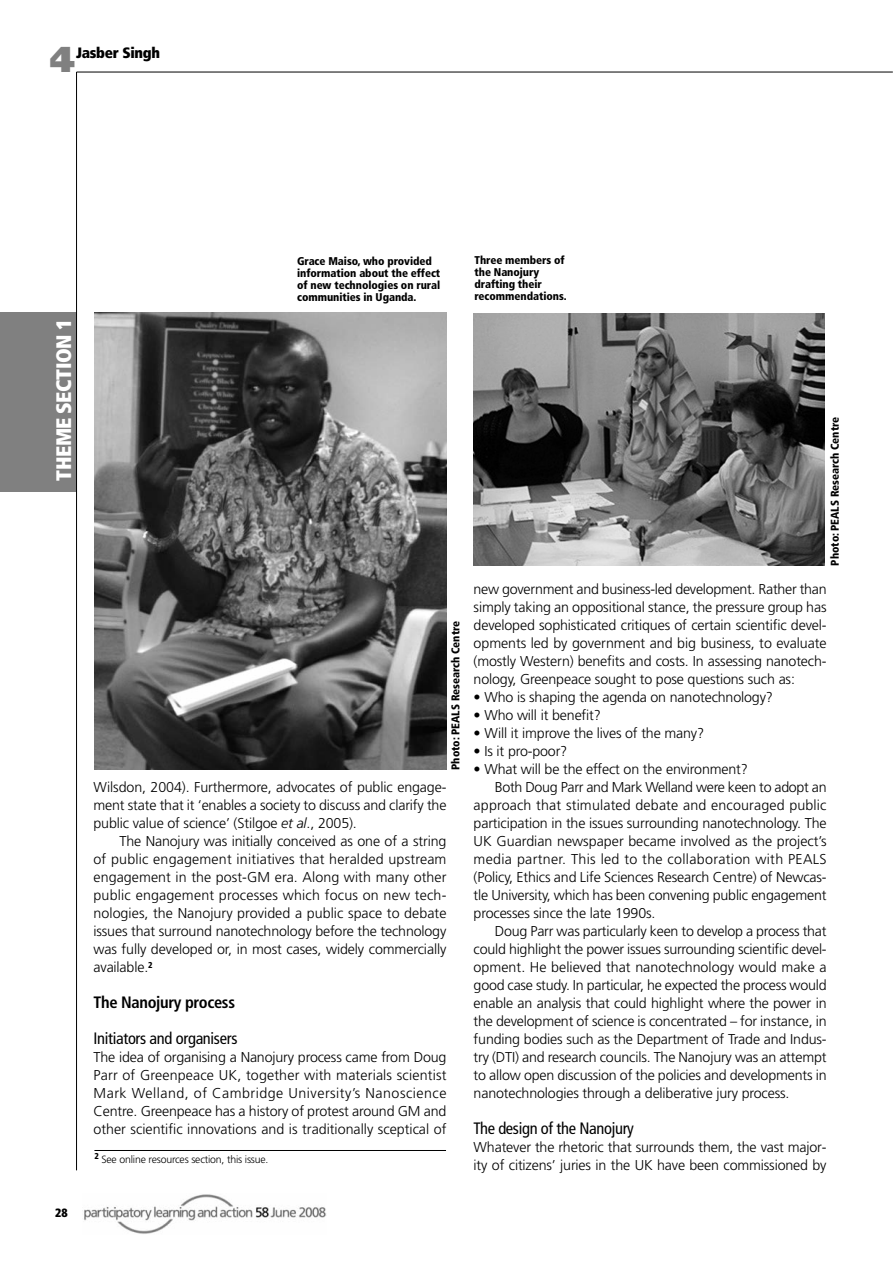
<style>
.page{position:relative;width:893px;height:1263px;background:#fff}
.page>*{position:absolute;margin:0;border:0;box-sizing:border-box;transform-origin:0 0}
.t1{font:900 36px "Frutiger";color:#808080}
.t2{font:900 condensed 21px "Frutiger";letter-spacing:-.02em;color:#fff}
.t3{font:condensed 16.5px "Frutiger";letter-spacing:-.02em;color:#000}
.t4{font:700 condensed 16.5px "Frutiger";letter-spacing:-.02em;color:#000}
.t5{font:900 condensed 15px "Frutiger";letter-spacing:-.02em;color:#000}
.t6{font:300 14.25px/18px "Frutiger";letter-spacing:-.01em;color:#000;text-align:justify}
.t7{font:300 14.25px "Frutiger";letter-spacing:.01em;color:#000}
.t8{font:300 14.25px "Frutiger";letter-spacing:.02em;color:#000}
.t9{font:900 condensed 12px "Frutiger";color:#000}
.t10{font:900 condensed 11.25px/12px "Frutiger";letter-spacing:-.005em;color:#000}
.t11{font:300 10.5px "Frutiger";letter-spacing:-.015em;color:#000}
.s1{font-style:italic}
</style>
<div class="page">
<div style="left:0;top:313px;width:76px;height:179px;background:#808080"></div>
<hr style="left:77px;top:72px;width:816px;height:1px;background:#000">
<hr style="left:76px;top:72px;width:1px;height:1098px;background:#000">
<img style="left:84px;top:1194px;width:243px;height:40px">
<hr style="left:94px;top:1150px;width:352px;height:1px;background:#000">
<img style="left:95px;top:313px;width:352px;height:456px">
<img style="left:473px;top:314px;width:352px;height:252px">
<h1 class="t1" style="left:50px;top:45px;width:27px">4</h1>
<p class="t5" style="left:76px;top:47px;width:85px">Jasber Singh</p>
<h2 class="t2" style="left:55px;top:481px;width:163px;rotate:-90deg">THEME SECTION 1</h2>
<p class="t10" style="left:297px;top:256px;width:145px">Grace Maiso, who provided information about the effect of new technologies on rural communities in Uganda.</p>
<p class="t10" style="left:474px;top:255px;width:94px">Three members of the Nanojury drafting their recommendations.</p>
<p class="t10" style="left:830px;top:566px;width:150px;rotate:-90deg">Photo: PEALS Research Centre</p>
<p class="t9" style="left:55px;top:1208px;width:14px">28</p>
<p class="t10" style="left:450px;top:770px;width:150px;rotate:-90deg">Photo: PEALS Research Centre</p>
<p class="t6" style="left:94px;top:779px;width:354px">Wilsdon, 2004). Furthermore, advocates of public engage&shy;ment state that it ‘enables a society to discuss and clarify the public value of science’ (Stilgoe <span class="s1">et al</span>., 2005).</p>
<p class="t6" style="left:94px;top:833px;width:354px;text-indent:26px">The Nanojury was initially conceived as one of a string of public engagement initiatives that heralded upstream engagement in the post-GM era. Along with many other public engagement processes which focus on new tech&shy;nologies, the Nanojury provided a public space to debate issues that surround nanotechnology before the technology was fully developed or, in most cases, widely commercially available.<sup>2</sup></p>
<p class="t4" style="left:94px;top:996px;width:143px">The Nanojury process</p>
<p class="t3" style="left:94px;top:1032px;width:145px">Initiators and organisers</p>
<p class="t6" style="left:94px;top:1049px;width:354px">The idea of organising a Nanojury process came from Doug Parr of Greenpeace UK, together with materials scientist Mark Welland, of Cambridge University’s Nanoscience Centre. Greenpeace has a history of protest around GM and other scientific innovations and is traditionally sceptical of</p>
<p class="t11" style="left:94px;top:1155px;width:176px"><sup>2</sup> See online resources section, this issue.</p>
<p class="t6" style="left:474px;top:581px;width:354px">new government and business-led development. Rather than simply taking an oppositional stance, the pressure group has developed sophisticated critiques of certain scientific devel&shy;opments led by government and big business, to evaluate (mostly Western) benefits and costs. In assessing nanotech&shy;nology, Greenpeace sought to pose questions such as:</p>
<p class="t6" style="left:474px;top:689px;width:301px">• Who is shaping the agenda on nanotechnology?</p>
<p class="t6" style="left:474px;top:707px;width:129px">• Who will it benefit?</p>
<p class="t6" style="left:474px;top:725px;width:232px">• Will it improve the lives of the many?</p>
<p class="t6" style="left:474px;top:743px;width:95px">• Is it pro-poor?</p>
<p class="t6" style="left:474px;top:761px;width:276px">• What will be the effect on the environment?</p>
<p class="t6" style="left:495px;top:779px;width:333px">Both Doug Parr and Mark Welland were keen to adopt an</p>
<p class="t7" style="left:474px;top:799px;width:354px">approach that stimulated debate and encouraged public</p>
<p class="t6" style="left:474px;top:815px;width:354px">participation in the issues surrounding nanotechnology. The</p>
<p class="t6" style="left:474px;top:833px;width:354px">UK Guardian newspaper became involved as the project’s</p>
<p class="t8" style="left:474px;top:853px;width:354px">media partner. This led to the collaboration with PEALS</p>
<p class="t6" style="left:474px;top:869px;width:354px">(Policy, Ethics and Life Sciences Research Centre) of Newcas-</p>
<p class="t6" style="left:474px;top:887px;width:354px">tle University, which has been convening public engagement</p>
<p class="t6" style="left:474px;top:905px;width:183px">processes since the late 1990s.</p>
<p class="t6" style="left:495px;top:923px;width:333px">Doug Parr was particularly keen to develop a process that</p>
<p class="t6" style="left:474px;top:941px;width:355px">could highlight the power issues surrounding scientific devel-</p>
<p class="t6" style="left:474px;top:959px;width:354px">opment. He believed that nanotechnology would make a</p>
<p class="t6" style="left:474px;top:977px;width:354px">good case study. In particular, he expected the process would</p>
<p class="t6" style="left:474px;top:995px;width:354px">enable an analysis that could highlight where the power in</p>
<p class="t6" style="left:474px;top:1013px;width:354px">the development of science is concentrated – for instance, in</p>
<p class="t6" style="left:474px;top:1031px;width:354px">funding bodies such as the Department of Trade and Indus-</p>
<p class="t6" style="left:474px;top:1049px;width:354px">try (DTI) and research councils. The Nanojury was an attempt</p>
<p class="t6" style="left:474px;top:1067px;width:354px">to allow open discussion of the policies and developments in</p>
<p class="t6" style="left:474px;top:1085px;width:317px">nanotechnologies through a deliberative jury process.</p>
<p class="t3" style="left:474px;top:1122px;width:162px">The design of the Nanojury</p>
<p class="t6" style="left:474px;top:1139px;width:354px">Whatever the rhetoric that surrounds them, the vast major&shy;ity of citizens’ juries in the UK have been commissioned by</p>
</div>
